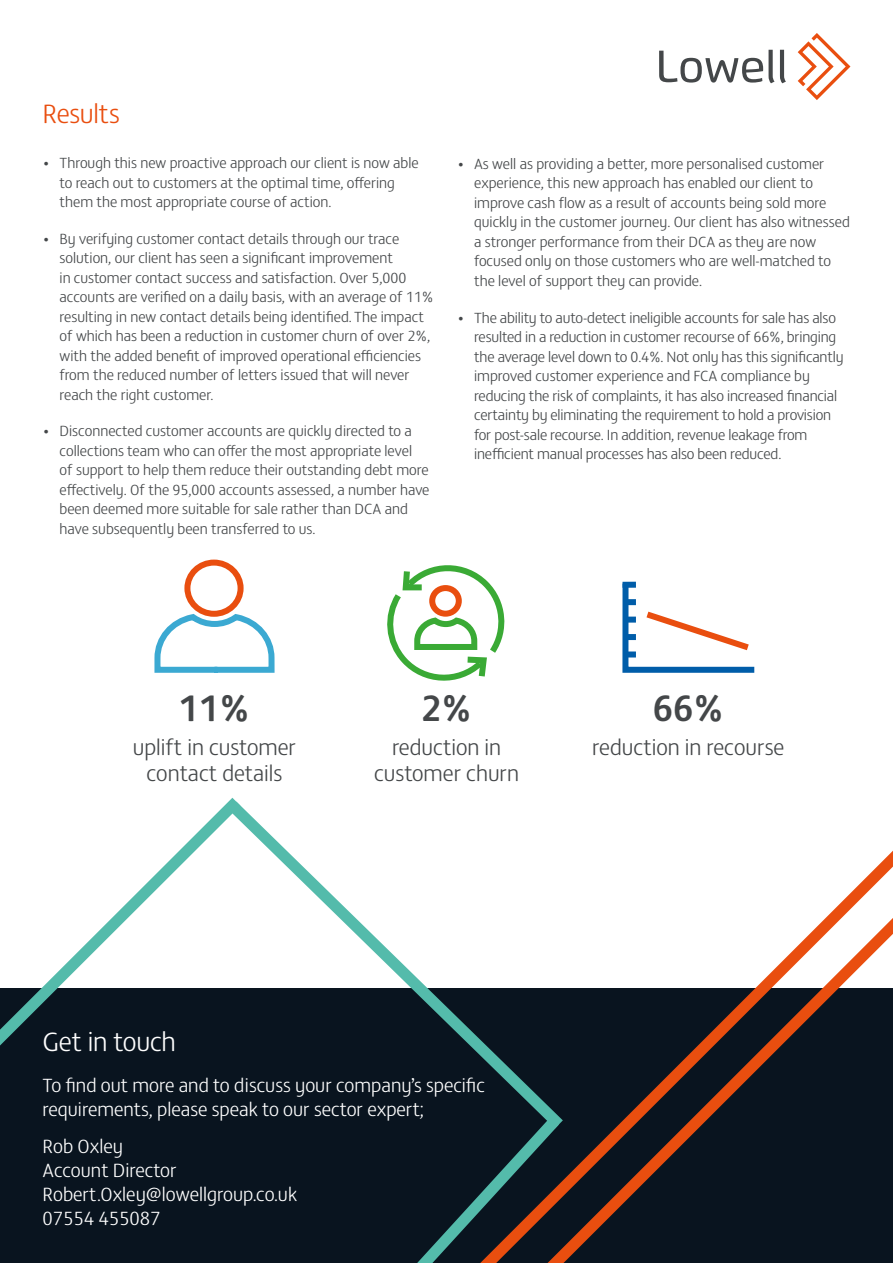
<style>
.page{position:relative;width:893px;height:1263px;background:#fff}
.page>*{position:absolute;margin:0;border:0;box-sizing:border-box;transform-origin:0 0}
.t1{font:500 37.5px "FS Matthew";color:#444749}
.t2{font:300 27px "FS Matthew";letter-spacing:-.01em;color:#fff}
.t3{font:300 27px "FS Matthew";letter-spacing:-.01em;color:#e94e0f}
.t4{font:300 22.5px/25.5px "FS Matthew";color:#444749;text-align:center}
.t5{font:300 19.5px/24px "FS Matthew";color:#fff}
.t6{font:300 15px/19.5px "FS Matthew";color:#444749}
</style>
<div class="page">
<svg style="left:798px;top:33px;width:52px;height:67px"></svg>
<svg style="left:780px;top:50px;width:6px;height:33px"></svg>
<svg style="left:659px;top:50px;width:115px;height:33px"></svg>
<svg style="left:622px;top:581px;width:133px;height:92px"></svg>
<div style="left:624px;top:599px;width:12px;height:6px;background:#005da9"></div>
<div style="left:624px;top:617px;width:12px;height:6px;background:#005da9"></div>
<div style="left:624px;top:634px;width:12px;height:6px;background:#005da9"></div>
<div style="left:624px;top:651px;width:12px;height:6px;background:#005da9"></div>
<div style="left:622px;top:582px;width:14px;height:6px;background:#005da9"></div>
<div style="left:184px;top:560px;width:60px;height:57px;border:6px solid #e94e0f;border-radius:50%"></div>
<svg style="left:154px;top:609px;width:121px;height:64px"></svg>
<div style="left:0;top:988px;width:893px;height:275px;background:#09141f"></div>
<svg style="left:0;top:797px;width:252px;height:249px"></svg>
<svg style="left:281px;top:845px;width:612px;height:418px"></svg>
<svg style="left:387px;top:565px;width:118px;height:116px"></svg>
<h2 class="t3" style="left:43px;top:94px;width:79px">Results</h2>
<p class="t6" style="left:60px;top:152px;width:361px;text-indent:-17px">• Through this new proactive approach our client is now able to reach out to customers at the optimal time, offering them the most appropriate course of action.</p>
<p class="t6" style="left:60px;top:228px;width:376px;text-indent:-17px">• By verifying customer contact details through our trace solution, our client has seen a significant improvement<br>in customer contact success and satisfaction. Over 5,000 accounts are verified on a daily basis, with an average of 11% resulting in new contact details being identified. The impact of which has been a reduction in customer churn of over 2%, with the added benefit of improved operational efficiencies from the reduced number of letters issued that will never reach the right customer.</p>
<p class="t6" style="left:60px;top:420px;width:371px;text-indent:-17px">• Disconnected customer accounts are quickly directed to a collections team who can offer the most appropriate level<br>of support to help them reduce their outstanding debt more effectively. Of the 95,000 accounts assessed, a number have been deemed more suitable for sale rather than DCA and have subsequently been transferred to us.</p>
<p class="t6" style="left:474px;top:153px;width:377px;text-indent:-17px">• As well as providing a better, more personalised customer experience, this new approach has enabled our client to improve cash flow as a result of accounts being sold more quickly in the customer journey. Our client has also witnessed a stronger performance from their DCA as they are now focused only on those customers who are well-matched to the level of support they can provide.</p>
<p class="t6" style="left:474px;top:307px;width:371px;text-indent:-17px">• The ability to auto-detect ineligible accounts for sale has also resulted in a reduction in customer recourse of 66%, bringing the average level down to 0.4%. Not only has this significantly improved customer experience and FCA compliance by reducing the risk of complaints, it has also increased financial certainty by eliminating the requirement to hold a provision for post-sale recourse. In addition, revenue leakage from inefficient manual processes has also been reduced.</p>
<h1 class="t1" style="left:179px;top:678px;width:72px">11%</h1>
<h3 class="t4" style="left:133px;top:733px;width:165px">uplift in customer contact details</h3>
<h1 class="t1" style="left:421px;top:678px;width:52px">2%</h1>
<h3 class="t4" style="left:374px;top:733px;width:146px">reduction in customer churn</h3>
<h1 class="t1" style="left:653px;top:678px;width:72px">66%</h1>
<h3 class="t4" style="left:592px;top:733px;width:194px">reduction in recourse</h3>
<h2 class="t2" style="left:43px;top:1022px;width:135px">Get in touch</h2>
<h3 class="t5" style="left:43px;top:1072px;width:444px">To find out more and to discuss your company’s specific requirements, please speak to our sector expert;</h3>
<h3 class="t5" style="left:43px;top:1133px;width:256px">Rob Oxley<br>Account Director<br>Robert.Oxley@lowellgroup.co.uk<br>07554 455087</h3>
</div>
